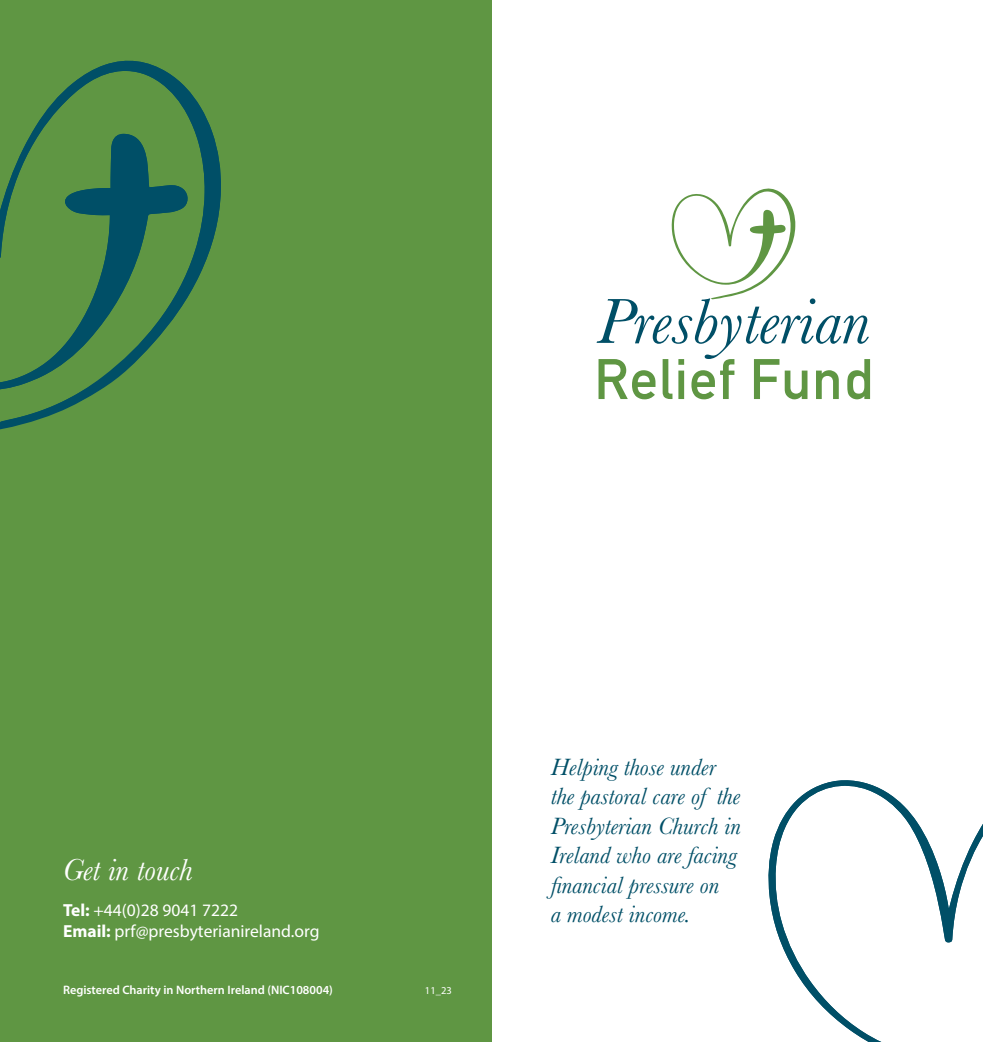
<style>
.page{position:relative;width:983px;height:1042px;background:#fff}
.page>*{position:absolute;margin:0;border:0;box-sizing:border-box;transform-origin:0 0}
.t1{font:italic 66.15px "Baskerville";color:#004f67}
.t2{font:700 56.18px "DIN Alternate";letter-spacing:.02em;color:#5f9643}
.t3{font:italic 31.5px "Baskerville";color:#fff}
.t4{font:italic 24.5px/29.4px "Baskerville";color:#004f67}
.t5{font:17.5px "Myriad Pro";color:#fff}
.t6{font:600 12.25px "Myriad Pro";color:#fff}
.t7{font:10.5px "Myriad Pro";color:#fff}
.s1{font-weight:700}
</style>
<div class="page">
<div style="left:0;top:0;width:491px;height:1042px;background:#5f9643"></div>
<svg style="left:671px;top:188px;width:124px;height:111px"></svg>
<svg style="left:768px;top:780px;width:214px;height:262px"></svg>
<svg style="left:0;top:60px;width:221px;height:370px"></svg>
<p class="t1" style="left:596px;top:277px;width:275px">Presbyterian</p>
<p class="t2" style="left:594px;top:336px;width:280px">Relief Fund</p>
<p class="t3" style="left:63px;top:849px;width:131px">Get in touch</p>
<p class="t5" style="left:63px;top:899px;width:176px"><span class="s1">Tel:</span> +44(0)28 9041 7222</p>
<p class="t5" style="left:63px;top:920px;width:258px"><span class="s1">Email:</span> prf@presbyterianireland.org</p>
<p class="t6" style="left:63px;top:982px;width:271px">Registered Charity in Northern Ireland (NIC108004)</p>
<p class="t7" style="left:425px;top:983px;width:28px">11_23</p>
<p class="t4" style="left:550px;top:752px;width:191px">Helping those under the pastoral care of the<br>Presbyterian Church in<br>Ireland who are facing financial pressure on<br>a modest income.</p>
</div>
